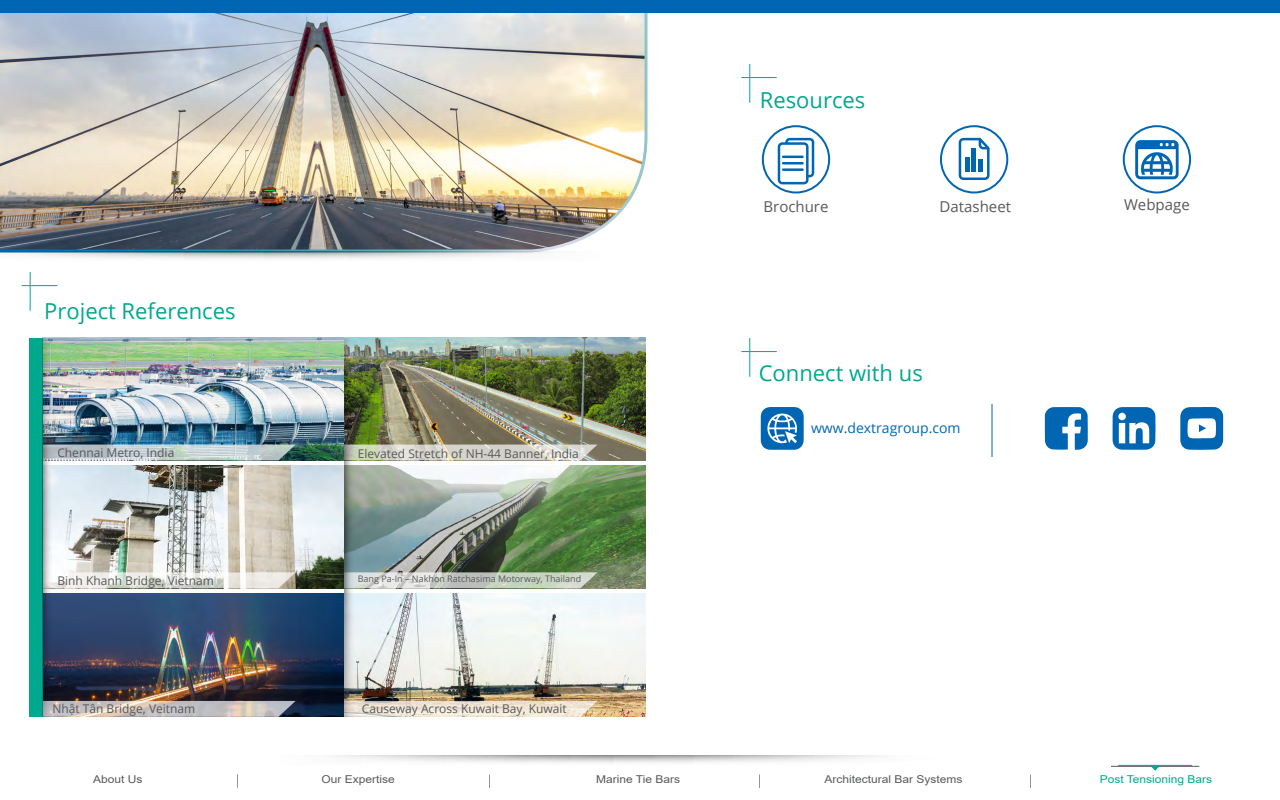
<style>
.page{position:relative;width:1280px;height:800px;background:#fff}
.page>*{position:absolute;margin:0;border:0;box-sizing:border-box;transform-origin:0 0}
.t1{font:22px "Open Sans";color:#00a88e}
.t2{font:15px "Open Sans";color:#58595b}
.t3{font:14px "Open Sans";color:#0066b3}
.t4{font:12px "Open Sans";color:#58595b}
.t5{font:10.8px "Arial";color:#58595b;scale:1.11 1}
.t6{font:10.8px "Arial";color:#00a88e;scale:1.11 1}
.t7{font:9px "Open Sans";color:#58595b}
</style>
<div class="page">
<img style="left:0;top:12px;width:649px;height:239px">
<div style="left:0;top:0;width:1280px;height:12px;background:#0066b3"></div>
<img style="left:55px;top:465px;width:591px;height:123px">
<img style="left:42px;top:337px;width:604px;height:123px">
<img style="left:55px;top:594px;width:591px;height:123px">
<svg style="left:778px;top:138px;width:36px;height:46px"></svg>
<hr style="left:782px;top:156px;width:22px;height:2px;background:#0066b3">
<hr style="left:782px;top:162px;width:22px;height:3px;background:#0066b3">
<hr style="left:782px;top:168px;width:22px;height:3px;background:#0066b3">
<div style="left:762px;top:125px;width:68px;height:69px;border:2px solid #0066b3;border-radius:50%"></div>
<svg style="left:959px;top:138px;width:31px;height:42px"></svg>
<div style="left:978px;top:159px;width:5px;height:13px;background:#0066b3"></div>
<div style="left:965px;top:157px;width:5px;height:15px;background:#0066b3"></div>
<hr style="left:972px;top:149px;width:4px;height:23px;background:#0066b3">
<div style="left:940px;top:125px;width:68px;height:69px;border:2px solid #0066b3;border-radius:50%"></div>
<svg style="left:55px;top:445px;width:241px;height:15px;background:#bcc9cc"></svg>
<svg style="left:55px;top:572px;width:241px;height:16px"></svg>
<svg style="left:55px;top:701px;width:241px;height:16px;background:#c4bdbb"></svg>
<svg style="left:357px;top:445px;width:241px;height:15px;background:#d5d5ca"></svg>
<svg style="left:357px;top:572px;width:241px;height:16px;background:#c8cec4"></svg>
<svg style="left:357px;top:701px;width:241px;height:16px;background:#ede1d0"></svg>
<hr style="left:750px;top:64px;width:1px;height:39px;background:#00a88e">
<hr style="left:741px;top:77px;width:36px;height:1px;background:#00a88e">
<hr style="left:750px;top:338px;width:1px;height:39px;background:#00a88e">
<hr style="left:741px;top:351px;width:36px;height:1px;background:#00a88e">
<svg style="left:1045px;top:407px;width:43px;height:43px"></svg>
<svg style="left:1113px;top:407px;width:43px;height:43px"></svg>
<svg style="left:1180px;top:407px;width:43px;height:43px"></svg>
<svg style="left:761px;top:407px;width:43px;height:43px"></svg>
<hr style="left:30px;top:272px;width:1px;height:39px;background:#00a88e">
<hr style="left:22px;top:285px;width:35px;height:1px;background:#00a88e">
<div style="left:29px;top:338px;width:13px;height:379px;background:#00a88e"></div>
<hr style="left:992px;top:404px;width:1px;height:53px;background:#0066b3">
<img style="left:42px;top:338px;width:13px;height:379px">
<img style="left:344px;top:338px;width:13px;height:379px">
<img style="left:0;top:251px;width:547px;height:8px">
<div style="left:1123px;top:125px;width:68px;height:69px;border:2px solid #0066b3;border-radius:50%"></div>
<svg style="left:1135px;top:140px;width:44px;height:39px"></svg>
<svg style="left:237px;top:774px;width:1px;height:14px"></svg>
<svg style="left:1030px;top:775px;width:1px;height:13px"></svg>
<svg style="left:489px;top:775px;width:1px;height:13px"></svg>
<svg style="left:759px;top:775px;width:1px;height:13px"></svg>
<hr style="left:1118px;top:765px;width:74px;height:1px;background:#00a88e">
<hr style="left:1111px;top:766px;width:88px;height:1px;background:#58595b">
<svg style="left:1150px;top:766px;width:10px;height:5px"></svg>
<h1 class="t1" style="left:44px;top:296px;width:193px">Project References</h1>
<p class="t4" style="left:57px;top:444px;width:119px">Chennai Metro, India</p>
<p class="t4" style="left:358px;top:445px;width:223px">Elevated Stretch of NH-44 Banner, India</p>
<p class="t4" style="left:57px;top:572px;width:158px">Binh Khanh Bridge, Vietnam</p>
<p class="t7" style="left:358px;top:573px;width:225px">Bang Pa-In – Nakhon Ratchasima Motorway, Thailand</p>
<p class="t4" style="left:52px;top:701px;width:145px">Nhật Tân Bridge, Veitnam</p>
<p class="t4" style="left:362px;top:701px;width:206px">Causeway Across Kuwait Bay, Kuwait</p>
<h1 class="t1" style="left:760px;top:85px;width:107px">Resources</h1>
<p class="t2" style="left:763px;top:196px;width:66px">Brochure</p>
<p class="t2" style="left:940px;top:196px;width:73px">Datasheet</p>
<h1 class="t1" style="left:759px;top:358px;width:166px">Connect with us</h1>
<p class="t3" style="left:811px;top:418px;width:151px">www.dextragroup.com</p>
<p class="t2" style="left:1124px;top:194px;width:67px">Webpage</p>
<p class="t5" style="left:93px;top:772px;width:46px">About Us</p>
<p class="t5" style="left:322px;top:772px;width:68px">Our Expertise</p>
<p class="t5" style="left:596px;top:772px;width:77px">Marine Tie Bars</p>
<p class="t5" style="left:824px;top:772px;width:126px">Architectural Bar Systems</p>
<p class="t6" style="left:1100px;top:772px;width:103px">Post Tensioning Bars</p>
</div>
